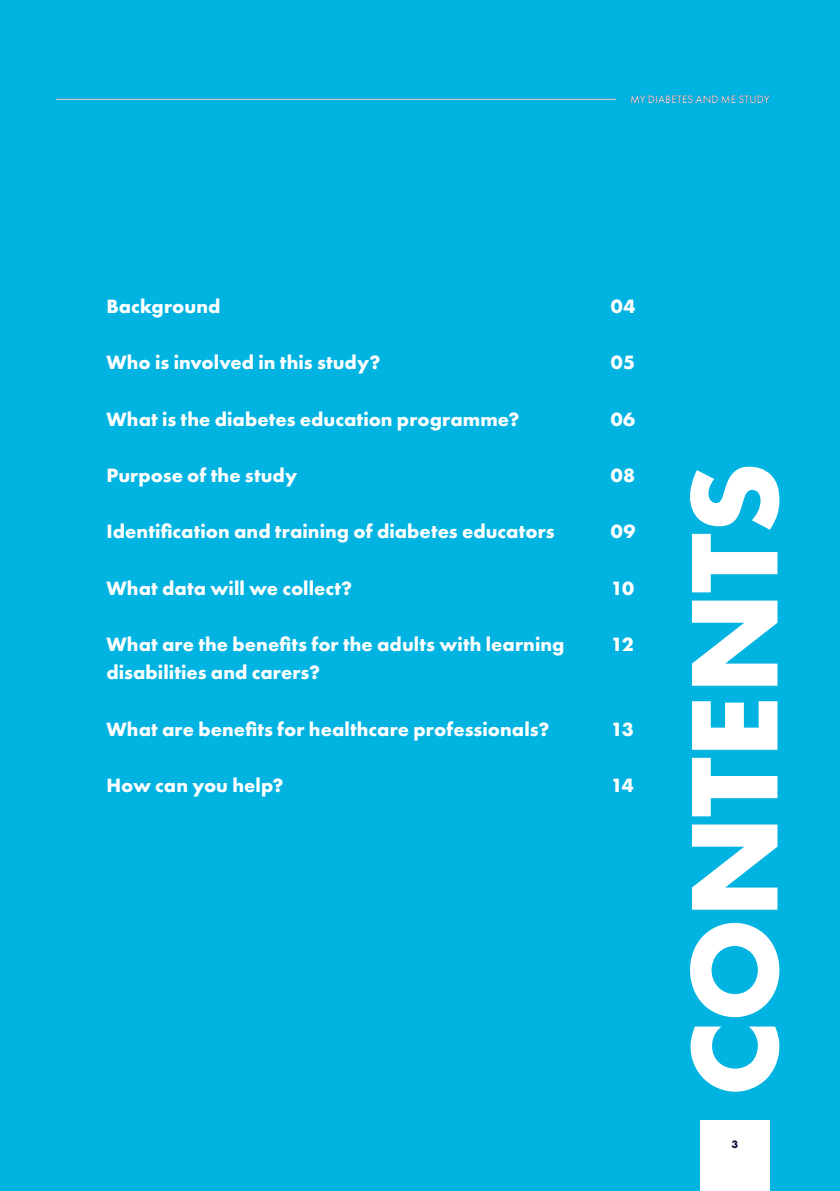
<style>
.page{position:relative;width:840px;height:1191px;background:#fff}
.page>*{position:absolute;margin:0;border:0;box-sizing:border-box;transform-origin:0 0}
.t1{font:700 20px "Futura PT";letter-spacing:.005em;color:#fff}
.t2{font:11.2px "Futura PT";letter-spacing:.02em;color:#fff}
.t3{font:700 11.2px "Futura PT";color:#130f3d}
</style>
<div class="page">
<div style="left:0;top:0;width:839px;height:1191px;background:#00b3e1"></div>
<hr style="left:56px;top:99px;width:559px;height:1px;background:#fff">
<svg style="left:690px;top:467px;width:89px;height:624px;fill:#fff"></svg>
<div style="left:699px;top:1120px;width:70px;height:71px;background:#fff"></div>
<p class="t2" style="left:629px;top:92px;width:141px">MY DIABETES AND ME STUDY</p>
<p class="t1" style="left:106px;top:293px;width:115px">Background</p>
<p class="t1" style="left:610px;top:293px;width:26px">04</p>
<p class="t1" style="left:106px;top:350px;width:275px">Who is involved in this study?</p>
<p class="t1" style="left:610px;top:350px;width:26px">05</p>
<p class="t1" style="left:106px;top:406px;width:414px">What is the diabetes education programme?</p>
<p class="t1" style="left:610px;top:406px;width:26px">06</p>
<p class="t1" style="left:106px;top:462px;width:192px">Purpose of the study</p>
<p class="t1" style="left:610px;top:462px;width:26px">08</p>
<p class="t1" style="left:106px;top:519px;width:449px">Identification and training of diabetes educators</p>
<p class="t1" style="left:610px;top:519px;width:26px">09</p>
<p class="t1" style="left:106px;top:575px;width:247px">What data will we collect?</p>
<p class="t1" style="left:610px;top:575px;width:25px">10</p>
<p class="t1" style="left:106px;top:631px;width:459px">What are the benefits for the adults with learning</p>
<p class="t1" style="left:610px;top:631px;width:24px">12</p>
<p class="t1" style="left:106px;top:659px;width:215px">disabilities and carers?</p>
<p class="t1" style="left:106px;top:716px;width:444px">What are benefits for healthcare professionals?</p>
<p class="t1" style="left:610px;top:716px;width:24px">13</p>
<p class="t1" style="left:106px;top:772px;width:178px">How can you help?</p>
<p class="t1" style="left:610px;top:772px;width:24px">14</p>
<p class="t3" style="left:731px;top:1137px;width:8px">3</p>
</div>
